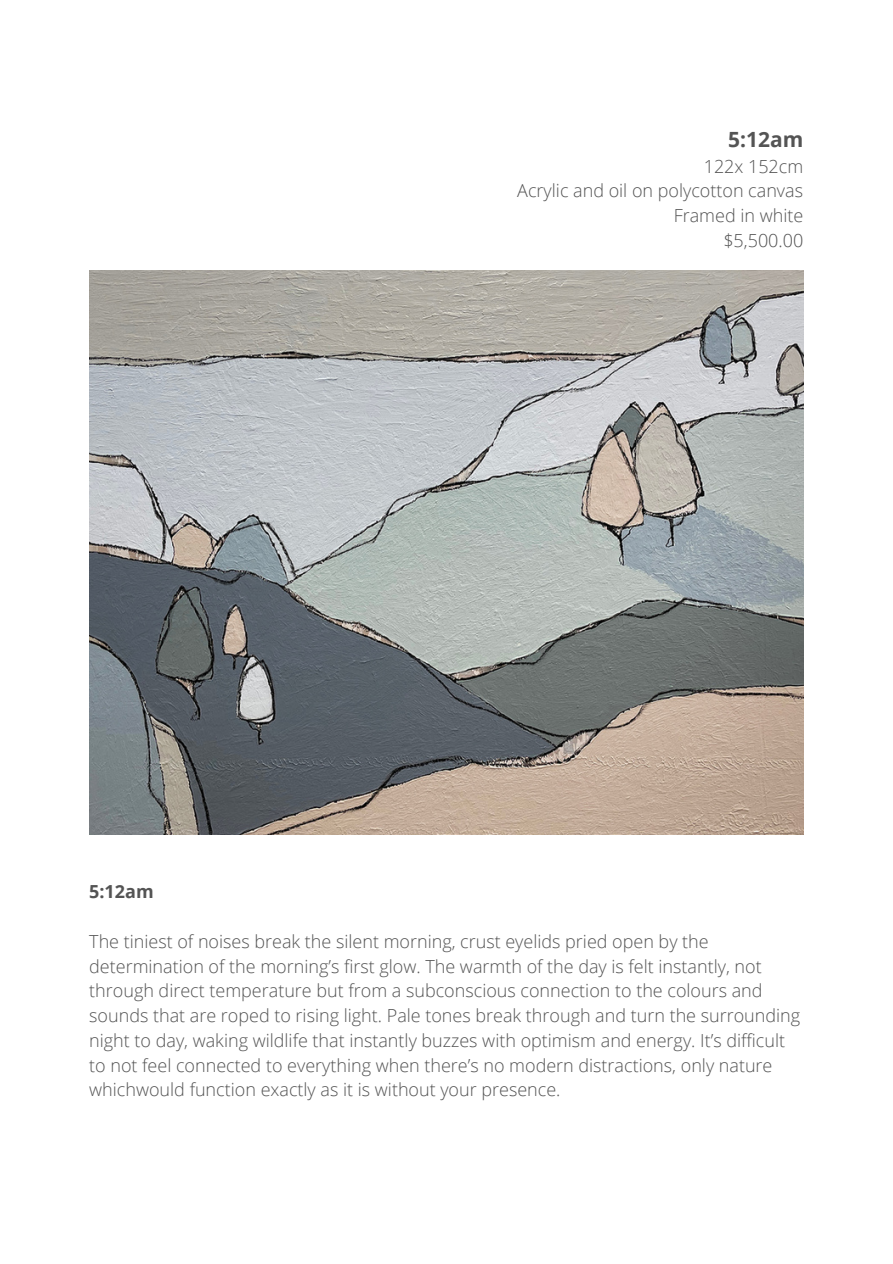
<style>
.page{position:relative;width:893px;height:1264px;background:#fff}
.page>*{position:absolute;margin:0;border:0;box-sizing:border-box;transform-origin:0 0}
.t1{font:700 21px "Open Sans";color:#545454}
.t2{font:300 18px/24.8px "Open Sans";color:#545454;text-align:right}
.t3{font:700 18px "Open Sans";color:#545454}
</style>
<div class="page">
<img style="left:89px;top:271px;width:714px;height:563px">
<p class="t1" style="left:728px;top:124px;width:77px">5:12am</p>
<p class="t2" style="left:517px;top:153px;width:287px">122x 152cm<br>Acrylic and oil on polycotton canvas<br>Framed in white<br>$5,500.00</p>
<p class="t3" style="left:89px;top:879px;width:66px">5:12am</p>
<p class="t2" style="left:89px;top:928px;width:712px;text-align:left">The tiniest of noises break the silent morning, crust eyelids pried open by the determination of the morning’s first glow. The warmth of the day is felt instantly, not through direct temperature but from a subconscious connection to the colours and sounds that are roped to rising light. Pale tones break through and turn the surrounding night to day, waking wildlife that instantly buzzes with optimism and energy. It’s difficult to not feel connected to everything when there’s no modern distractions, only nature whichwould function exactly as it is without your presence.</p>
</div>
